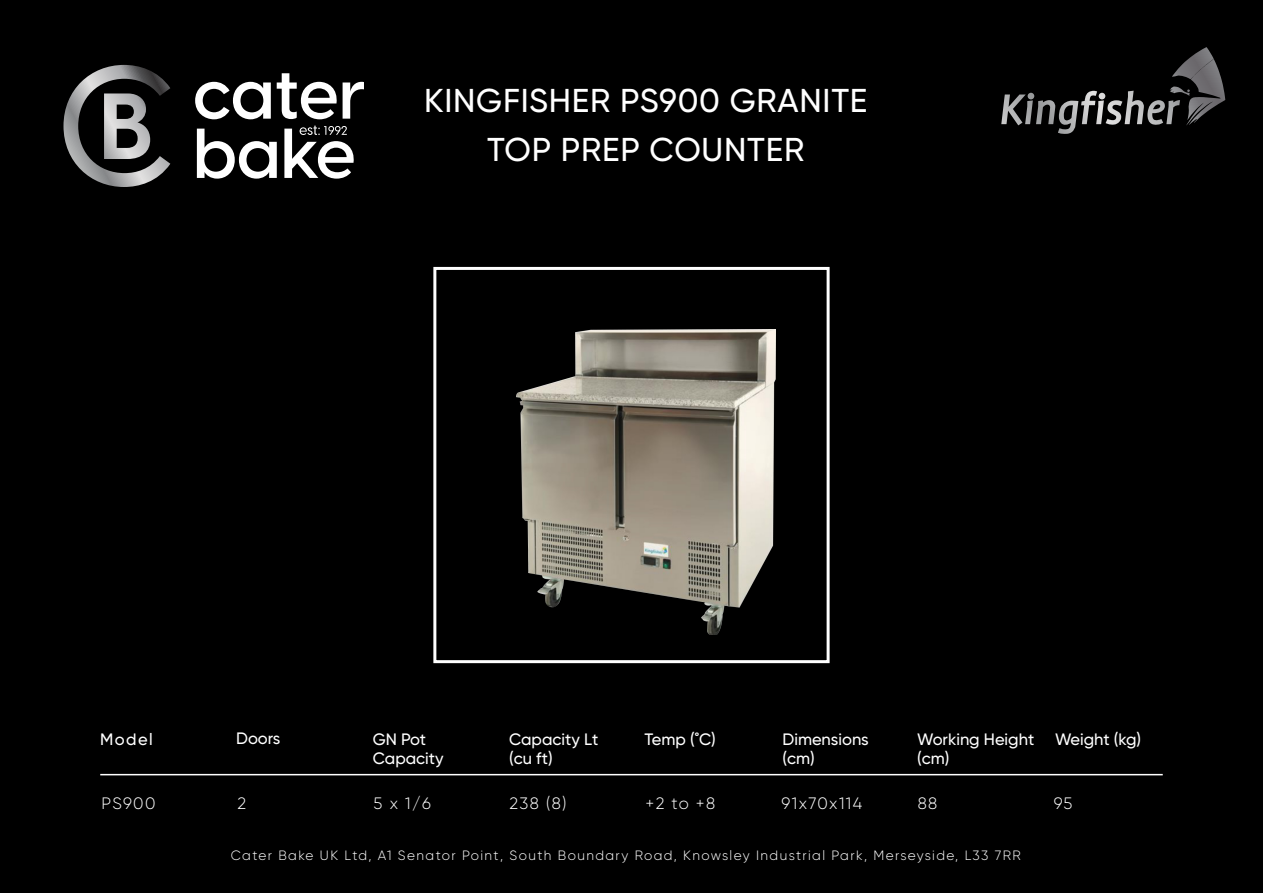
<style>
.page{position:relative;width:1263px;height:893px;background:#fff}
.page>*{position:absolute;margin:0;border:0;box-sizing:border-box;transform-origin:0 0}
.t1{font:500 33px/48.4px "Gilroy";letter-spacing:.025em;color:#fff;text-align:center}
.t2{font:500 16.5px/19.8px "Gilroy";color:#fff}
.t3{font:300 16.5px "Gilroy";letter-spacing:.085em;color:#fff}
.t4{font:300 13.5px "Gilroy";letter-spacing:.105em;color:#fff}
</style>
<div class="page">
<div style="left:0;top:0;width:1262px;height:893px;background:#000"></div>
<svg style="left:63px;top:65px;width:107px;height:122px"></svg>
<svg style="left:195px;top:82px;width:76px;height:37px"></svg>
<svg style="left:277px;top:73px;width:87px;height:46px"></svg>
<svg style="left:197px;top:129px;width:80px;height:50px"></svg>
<svg style="left:284px;top:126px;width:70px;height:53px"></svg>
<hr style="left:100px;top:774px;width:1063px;height:1px;background:#fff">
<div style="left:433px;top:267px;width:397px;height:396px;border:3px solid #fff"></div>
<svg style="left:1169px;top:47px;width:56px;height:78px"></svg>
<img style="left:516px;top:330px;width:259px;height:304px">
<h1 class="t1" style="left:424px;top:76px;width:445px">KINGFISHER PS900 GRANITE<br>TOP PREP COUNTER</h1>
<p class="t2" style="left:100px;top:729px;width:54px">Model</p>
<p class="t2" style="left:236px;top:728px;width:46px">Doors</p>
<p class="t2" style="left:373px;top:729px;width:72px">GN Pot<br>Capacity</p>
<p class="t2" style="left:509px;top:729px;width:91px">Capacity Lt (cu ft)</p>
<p class="t2" style="left:644px;top:729px;width:73px">Temp (˚C)</p>
<p class="t2" style="left:782px;top:729px;width:88px">Dimensions (cm)</p>
<p class="t2" style="left:917px;top:729px;width:119px">Working Height (cm)</p>
<p class="t2" style="left:1055px;top:729px;width:88px">Weight (kg)</p>
<p class="t3" style="left:102px;top:793px;width:55px">PS900</p>
<p class="t3" style="left:238px;top:793px;width:10px">2</p>
<p class="t3" style="left:374px;top:793px;width:59px">5 x 1/6</p>
<p class="t3" style="left:510px;top:793px;width:58px">238 (8)</p>
<p class="t3" style="left:646px;top:793px;width:71px">+2 to +8</p>
<p class="t3" style="left:782px;top:793px;width:82px">91x70x114</p>
<p class="t3" style="left:918px;top:793px;width:21px">88</p>
<p class="t3" style="left:1054px;top:793px;width:20px">95</p>
<p class="t4" style="left:231px;top:847px;width:791px">Cater Bake UK Ltd, A1 Senator Point, South Boundary Road, Knowsley Industrial Park, Merseyside, L33 7RR</p>
</div>
